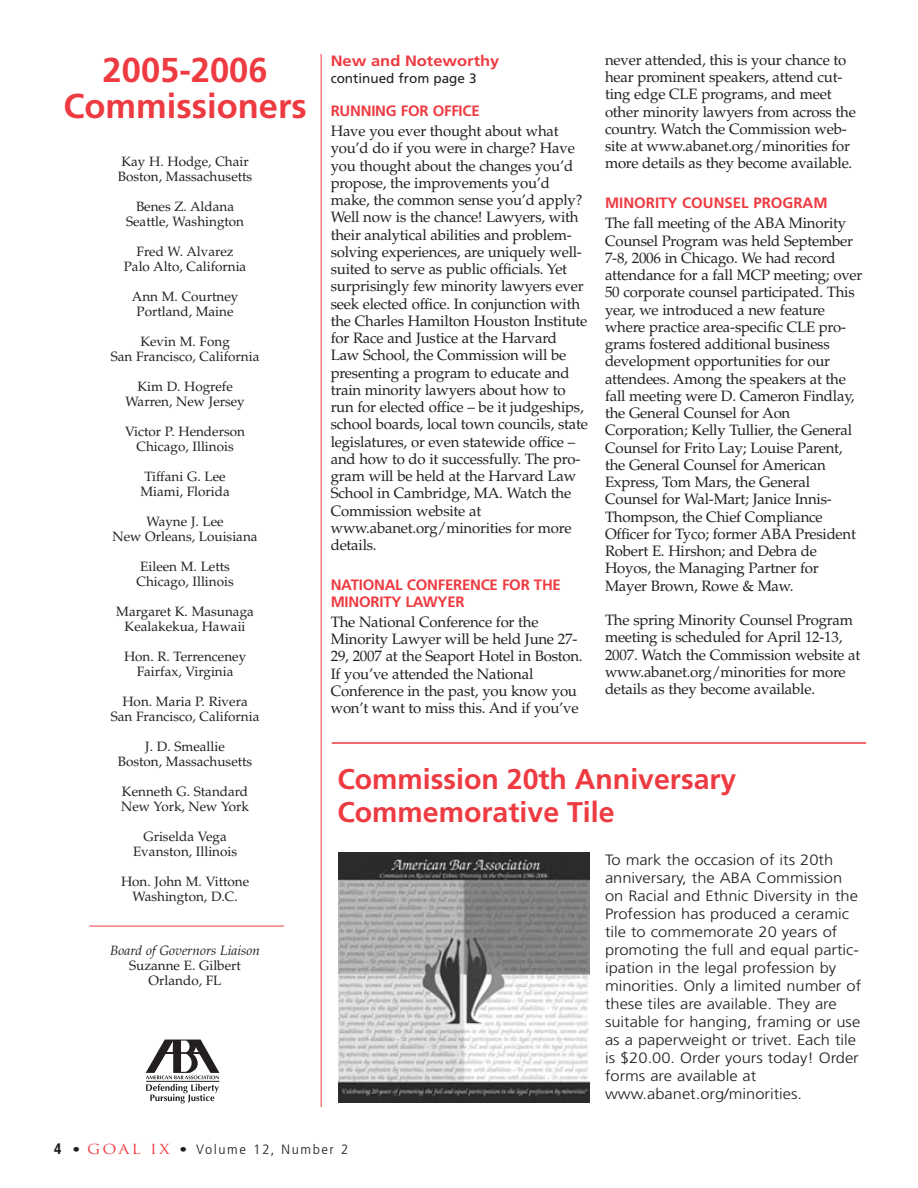
<style>
.page{position:relative;width:918px;height:1188px;background:#fff}
.page>*{position:absolute;margin:0;border:0;box-sizing:border-box;transform-origin:0 0}
.t1{font:700 34.5px/36px "Frutiger";color:#ee3a41;text-align:center}
.t2{font:700 28.5px/33px "Frutiger";color:#ee3a41}
.t3{font:15px/17.2px "Palatino";letter-spacing:-.015em;color:#231f20}
.t4{font:300 15px/18px "Frutiger";color:#231f20;scale:1.1 1}
.t5{font:700 15px/16.5px "Frutiger";letter-spacing:-.015em;color:#ee3a41}
.t6{font:700 15px "Frutiger";letter-spacing:-.015em;color:#ee3a41;scale:1.1 1}
.t7{font:13.5px/15px "Palatino";color:#231f20;text-align:center}
.t8{font:300 condensed 13.5px "Frutiger";letter-spacing:.095em;color:#231f20;scale:1.15 1}
.t9{font:italic 13.5px "Palatino";color:#231f20}
.t10{font:13.5px "Frutiger";color:#231f20}
.s1{font-family:"Helvetica Neue";font-weight:700;font-size:15px}
.s2{font-family:"Trajan";font-weight:400;font-stretch:normal;color:#ee3a41}
</style>
<div class="page">
<svg style="left:146px;top:1040px;width:73px;height:63px"></svg>
<hr style="left:89px;top:926px;width:195px;height:1px;background:#ee3a41">
<hr style="left:321px;top:54px;width:1px;height:1053px;background:#ee3a41">
<img style="left:339px;top:852px;width:251px;height:250px">
<hr style="left:332px;top:742px;width:534px;height:2px;background:#ee3a41">
<h1 class="t1" style="left:63px;top:54px;width:245px">2005-2006<br>Commissioners</h1>
<p class="t7" style="left:118px;top:155px;width:136px;text-align:left">Kay H. Hodge, Chair<br>Boston, Massachusetts</p>
<p class="t7" style="left:126px;top:200px;width:120px">Benes Z. Aldana<br>Seattle, Washington</p>
<p class="t7" style="left:124px;top:245px;width:124px">Fred W. Alvarez<br>Palo Alto, California</p>
<p class="t7" style="left:132px;top:290px;width:108px">Ann M. Courtney<br>Portland, Maine</p>
<p class="t7" style="left:111px;top:335px;width:150px">Kevin M. Fong<br>San Francisco, California</p>
<p class="t7" style="left:125px;top:380px;width:121px">Kim D. Hogrefe<br>Warren, New Jersey</p>
<p class="t7" style="left:125px;top:425px;width:121px">Victor P. Henderson<br>Chicago, Illinois</p>
<p class="t7" style="left:140px;top:470px;width:91px">Tiffani G. Lee<br>Miami, Florida</p>
<p class="t7" style="left:113px;top:515px;width:147px">Wayne J. Lee<br>New Orleans, Louisiana</p>
<p class="t7" style="left:136px;top:560px;width:99px;text-align:left">Eileen M. Letts<br>Chicago, Illinois</p>
<p class="t7" style="left:116px;top:605px;width:139px">Margaret K. Masunaga<br>Kealakekua, Hawaii</p>
<p class="t7" style="left:124px;top:650px;width:124px">Hon. R. Terrenceney<br>Fairfax, Virginia</p>
<p class="t7" style="left:111px;top:695px;width:150px">Hon. Maria P. Rivera<br>San Francisco, California</p>
<p class="t7" style="left:118px;top:740px;width:136px">J. D. Smeallie<br>Boston, Massachusetts</p>
<p class="t7" style="left:121px;top:785px;width:129px;text-align:left">Kenneth G. Standard<br>New York, New York</p>
<p class="t7" style="left:133px;top:830px;width:106px">Griselda Vega<br>Evanston, Illinois</p>
<p class="t7" style="left:121px;top:875px;width:130px">Hon. John M. Vittone<br>Washington, D.C.</p>
<p class="t9" style="left:110px;top:945px;width:151px">Board of Governors Liaison</p>
<p class="t7" style="left:129px;top:959px;width:113px">Suzanne E. Gilbert<br>Orlando, FL</p>
<p class="t6" style="left:331px;top:54px;width:155px">New and Noteworthy</p>
<p class="t5" style="left:331px;top:104px;width:151px">RUNNING FOR OFFICE</p>
<p class="t3" style="left:331px;top:124px;width:259px">Have you ever thought about what you’d do if you were in charge? Have you thought about the changes you’d propose, the improvements you’d make, the common sense you’d apply?<br>Well now is the chance! Lawyers, with their analytical abilities and problem&shy;solving experiences, are uniquely well&shy;suited to serve as public officials. Yet surprisingly few minority lawyers ever seek elected office. In conjunction with the Charles Hamilton Houston Institute for Race and Justice at the Harvard Law School, the Commission will be presenting a program to educate and train minority lawyers about how to run for elected office – be it judgeships, school boards, local town councils, state legislatures, or even statewide office – and how to do it successfully. The pro&shy;gram will be held at the Harvard Law School in Cambridge, MA. Watch the Commission website at www.abanet.org/minorities for more details.</p>
<p class="t5" style="left:331px;top:578px;width:232px">NATIONAL CONFERENCE FOR THE<br>MINORITY LAWYER</p>
<p class="t3" style="left:331px;top:615px;width:253px">The National Conference for the Minority Lawyer will be held June 27- 29, 2007 at the Seaport Hotel in Boston.<br>If you’ve attended the National Conference in the past, you know you won’t want to miss this. And if you’ve</p>
<p class="t10" style="left:331px;top:73px;width:147px">continued from page 3</p>
<p class="t3" style="left:605px;top:53px;width:252px">never attended, this is your chance to hear prominent speakers, attend cut&shy;ting edge CLE programs, and meet other minority lawyers from across the country. Watch the Commission web&shy;site at www.abanet.org/minorities for more details as they become available.</p>
<p class="t5" style="left:605px;top:196px;width:224px">MINORITY COUNSEL PROGRAM</p>
<p class="t3" style="left:605px;top:216px;width:259px">The fall meeting of the ABA Minority Counsel Program was held September 7-8, 2006 in Chicago. We had record attendance for a fall MCP meeting; over 50 corporate counsel participated. This year, we introduced a new feature where practice area-specific CLE pro&shy;grams fostered additional business development opportunities for our attendees. Among the speakers at the fall meeting were D. Cameron Findlay, the General Counsel for Aon Corporation; Kelly Tullier, the General Counsel for Frito Lay; Louise Parent, the General Counsel for American Express, Tom Mars, the General Counsel for Wal-Mart; Janice Innis-Thompson, the Chief Compliance Officer for Tyco; former ABA President Robert E. Hirshon; and Debra de Hoyos, the Managing Partner for Mayer Brown, Rowe &amp; Maw.</p>
<p class="t3" style="left:605px;top:613px;width:257px">The spring Minority Counsel Program meeting is scheduled for April 12-13, 2007. Watch the Commission website at www.abanet.org/minorities for more details as they become available.</p>
<h2 class="t2" style="left:338px;top:765px;width:400px">Commission 20th Anniversary<br>Commemorative Tile</h2>
<p class="t4" style="left:605px;top:852px;width:234px">To mark the occasion of its 20th anniversary, the ABA Commission on Racial and Ethnic Diversity in the Profession has produced a ceramic tile to commemorate 20 years of promoting the full and equal partic&shy;ipation in the legal profession by minorities. Only a limited number of these tiles are available. They are suitable for hanging, framing or use as a paperweight or trivet. Each tile is $20.00. Order yours today! Order forms are available at www.abanet.org/minorities.</p>
<p class="t8" style="left:54px;top:1144px;width:257px"><span class="s1">4</span> • <span class="s2">GOAL IX</span> • Volume 12, Number 2</p>
</div>
